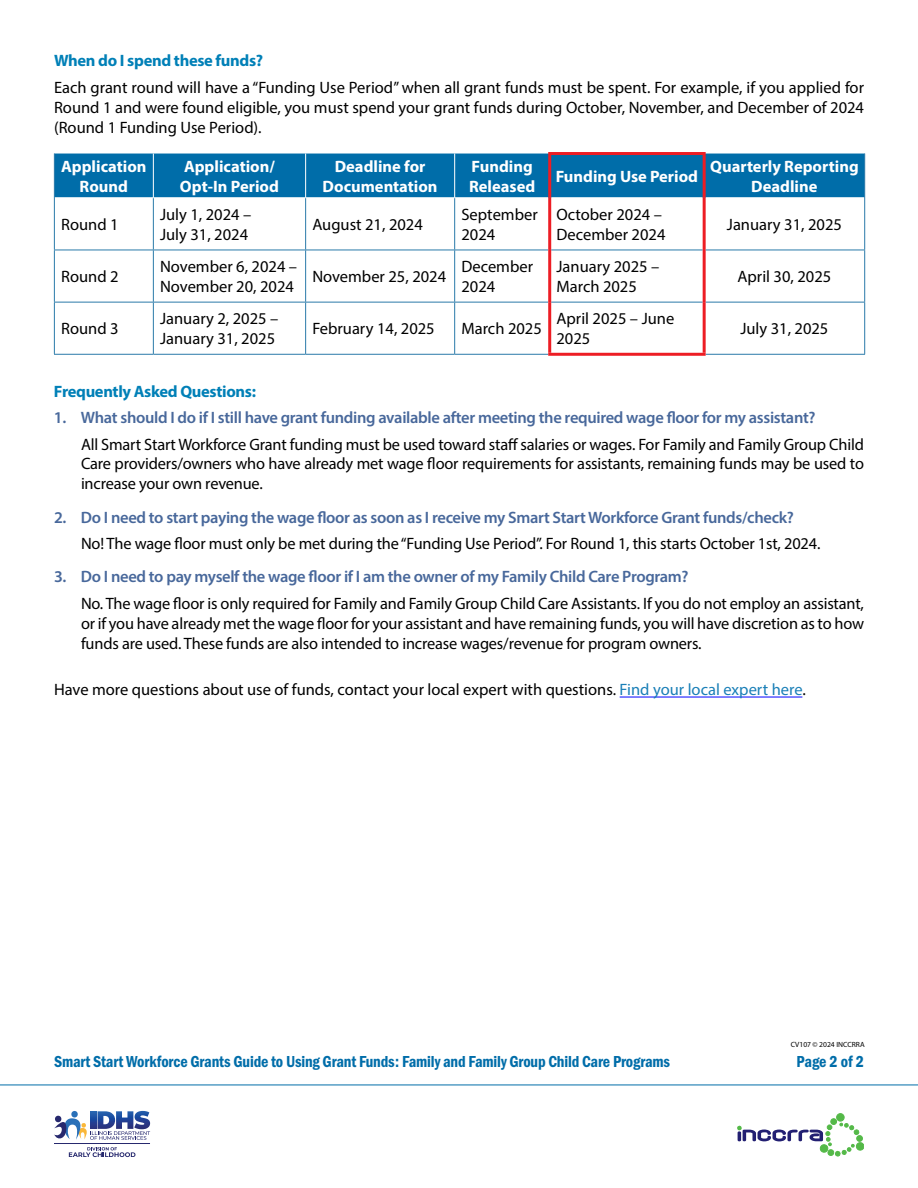
<style>
.page{position:relative;width:918px;height:1188px;background:#fff}
.page>*{position:absolute;margin:0;border:0;box-sizing:border-box;transform-origin:0 0}
.t1{font:16.5px/19.8px "Myriad Pro";color:#000}
.t2{font:600 16.5px "Myriad Pro";letter-spacing:-.02em;color:#48689b}
.t3{font:700 16.5px/19.8px "Myriad Pro";color:#fff;text-align:center}
.t4{font:16.5px "Franklin Gothic URW Con Dem";letter-spacing:-.01em;color:#006da9}
.t5{font:700 16.5px "Myriad Pro";letter-spacing:-.02em;color:#0080b7}
.t6{font:7.65px "Myriad Pro";color:#000}
.s1{color:#1a7fb7}
.s2{font-size:7.5px}
</style>
<div class="page">
<hr style="left:0;top:1085px;width:918px;height:1px;background:#006da9">
<div style="left:837px;top:1114px;width:7px;height:7px;background:#54b948;border-radius:50%"></div>
<div style="left:837px;top:1114px;width:7px;height:7px;border:1px solid #54b948;border-radius:50%"></div>
<svg style="left:737px;top:1119px;width:127px;height:37px"></svg>
<svg style="left:54px;top:1111px;width:96px;height:46px"></svg>
<hr style="left:54px;top:1143px;width:96px;height:1px;background:#27296e">
<hr style="left:620px;top:697px;width:182px;height:1px;background:#00f">
<div style="left:55px;top:154px;width:809px;height:43px;background:#006da9"></div>
<svg style="left:55px;top:198px;width:809px;height:156px"></svg>
<hr style="left:153px;top:154px;width:1px;height:43px;background:#fff">
<hr style="left:305px;top:154px;width:1px;height:43px;background:#fff">
<hr style="left:454px;top:154px;width:1px;height:43px;background:#fff">
<hr style="left:54px;top:198px;width:1px;height:52px;background:#2a7aa9">
<hr style="left:153px;top:198px;width:1px;height:52px;background:#2a7aa9">
<hr style="left:305px;top:198px;width:1px;height:52px;background:#2a7aa9">
<hr style="left:454px;top:198px;width:1px;height:52px;background:#2a7aa9">
<hr style="left:864px;top:198px;width:1px;height:52px;background:#2a7aa9">
<hr style="left:54px;top:250px;width:99px;height:1px;background:#2a7aa9">
<hr style="left:54px;top:250px;width:1px;height:52px;background:#2a7aa9">
<hr style="left:153px;top:250px;width:153px;height:1px;background:#2a7aa9">
<hr style="left:153px;top:250px;width:1px;height:52px;background:#2a7aa9">
<hr style="left:306px;top:250px;width:149px;height:1px;background:#2a7aa9">
<hr style="left:305px;top:250px;width:1px;height:52px;background:#2a7aa9">
<hr style="left:455px;top:250px;width:93px;height:1px;background:#2a7aa9">
<hr style="left:454px;top:250px;width:1px;height:52px;background:#2a7aa9">
<hr style="left:551px;top:250px;width:152px;height:1px;background:#2a7aa9">
<hr style="left:706px;top:250px;width:159px;height:1px;background:#2a7aa9">
<hr style="left:864px;top:250px;width:1px;height:52px;background:#2a7aa9">
<hr style="left:54px;top:302px;width:99px;height:1px;background:#2a7aa9">
<hr style="left:54px;top:302px;width:1px;height:52px;background:#2a7aa9">
<hr style="left:153px;top:302px;width:153px;height:1px;background:#2a7aa9">
<hr style="left:153px;top:302px;width:1px;height:52px;background:#2a7aa9">
<hr style="left:306px;top:302px;width:149px;height:1px;background:#2a7aa9">
<hr style="left:305px;top:302px;width:1px;height:52px;background:#2a7aa9">
<hr style="left:455px;top:302px;width:93px;height:1px;background:#2a7aa9">
<hr style="left:454px;top:302px;width:1px;height:52px;background:#2a7aa9">
<hr style="left:551px;top:302px;width:152px;height:1px;background:#2a7aa9">
<hr style="left:706px;top:302px;width:159px;height:1px;background:#2a7aa9">
<hr style="left:864px;top:302px;width:1px;height:52px;background:#2a7aa9">
<hr style="left:54px;top:354px;width:99px;height:1px;background:#2a7aa9">
<hr style="left:153px;top:354px;width:153px;height:1px;background:#2a7aa9">
<hr style="left:306px;top:354px;width:149px;height:1px;background:#2a7aa9">
<hr style="left:455px;top:354px;width:93px;height:1px;background:#2a7aa9">
<hr style="left:706px;top:354px;width:159px;height:1px;background:#2a7aa9">
<hr style="left:54px;top:154px;width:1px;height:44px;background:#2a7aa9">
<hr style="left:864px;top:154px;width:1px;height:44px;background:#2a7aa9">
<hr style="left:548px;top:152px;width:158px;height:3px;background:#ed1d24">
<hr style="left:548px;top:155px;width:3px;height:43px;background:#ed1d24">
<hr style="left:703px;top:155px;width:3px;height:43px;background:#ed1d24">
<hr style="left:548px;top:198px;width:3px;height:52px;background:#ed1d24">
<hr style="left:703px;top:198px;width:3px;height:52px;background:#ed1d24">
<hr style="left:548px;top:250px;width:3px;height:52px;background:#ed1d24">
<hr style="left:703px;top:250px;width:3px;height:52px;background:#ed1d24">
<hr style="left:548px;top:302px;width:3px;height:51px;background:#ed1d24">
<hr style="left:703px;top:302px;width:3px;height:51px;background:#ed1d24">
<hr style="left:548px;top:353px;width:158px;height:3px;background:#ed1d24">
<p class="t5" style="left:54px;top:50px;width:211px">When do I spend these funds?</p>
<p class="t1" style="left:54px;top:77px;width:812px;text-align:justify">Each grant round will have a “Funding Use Period” when all grant funds must be spent. For example, if you applied for Round 1 and were found eligible, you must spend your grant funds during October, November, and December of 2024 (Round 1 Funding Use Period).</p>
<p class="t3" style="left:61px;top:156px;width:87px">Application<br>Round</p>
<p class="t3" style="left:180px;top:156px;width:100px;text-align:left">Application/<br>Opt-In Period</p>
<p class="t3" style="left:323px;top:156px;width:116px">Deadline for<br>Documentation</p>
<p class="t3" style="left:469px;top:156px;width:68px;text-align:left">Funding<br>Released</p>
<p class="t3" style="left:556px;top:166px;width:144px">Funding Use Period</p>
<p class="t3" style="left:710px;top:156px;width:150px">Quarterly Reporting<br>Deadline</p>
<p class="t1" style="left:61px;top:214px;width:59px">Round 1</p>
<p class="t1" style="left:160px;top:204px;width:93px">July 1, 2024 –<br>July 31, 2024</p>
<p class="t1" style="left:312px;top:214px;width:112px">August 21, 2024</p>
<p class="t1" style="left:461px;top:204px;width:78px">September<br>2024</p>
<p class="t1" style="left:556px;top:204px;width:111px">October 2024 –<br>December 2024</p>
<p class="t1" style="left:727px;top:214px;width:117px">January 31, 2025</p>
<p class="t1" style="left:61px;top:267px;width:59px">Round 2</p>
<p class="t1" style="left:160px;top:257px;width:139px">November 6, 2024 –<br>November 20, 2024</p>
<p class="t1" style="left:312px;top:267px;width:135px">November 25, 2024</p>
<p class="t1" style="left:461px;top:257px;width:73px">December<br>2024</p>
<p class="t1" style="left:556px;top:257px;width:104px">January 2025 –<br>March 2025</p>
<p class="t1" style="left:738px;top:267px;width:95px">April 30, 2025</p>
<p class="t1" style="left:61px;top:319px;width:59px">Round 3</p>
<p class="t1" style="left:160px;top:309px;width:120px">January 2, 2025 –<br>January 31, 2025</p>
<p class="t1" style="left:312px;top:319px;width:124px">February 14, 2025</p>
<p class="t1" style="left:461px;top:319px;width:82px">March 2025</p>
<p class="t1" style="left:556px;top:309px;width:119px">April 2025 – June<br>2025</p>
<p class="t1" style="left:740px;top:319px;width:90px">July 31, 2025</p>
<p class="t5" style="left:54px;top:380px;width:204px">Frequently Asked Questions:</p>
<p class="t2" style="left:54px;top:407px;width:763px">1. What should I do if I still have grant funding available after meeting the required wage floor for my assistant?</p>
<p class="t1" style="left:81px;top:434px;width:785px;text-align:justify">All Smart Start Workforce Grant funding must be used toward staff salaries or wages. For Family and Family Group Child Care providers/owners who have already met wage floor requirements for assistants, remaining funds may be used to increase your own revenue.</p>
<p class="t2" style="left:54px;top:507px;width:741px">2. Do I need to start paying the wage floor as soon as I receive my Smart Start Workforce Grant funds/check?</p>
<p class="t1" style="left:81px;top:533px;width:741px">No! The wage floor must only be met during the “Funding Use Period”. For Round 1, this starts October 1st, 2024.</p>
<p class="t2" style="left:54px;top:566px;width:636px">3. Do I need to pay myself the wage floor if I am the owner of my Family Child Care Program?</p>
<p class="t1" style="left:81px;top:593px;width:785px;text-align:justify">No. The wage floor is only required for Family and Family Group Child Care Assistants. If you do not employ an assistant, or if you have already met the wage floor for your assistant and have remaining funds, you will have discretion as to how funds are used. These funds are also intended to increase wages/revenue for program owners.</p>
<p class="t1" style="left:54px;top:680px;width:753px">Have more questions about use of funds, contact your local expert with questions. <span class="s1">Find your local expert here</span>.</p>
<p class="t6" style="left:791px;top:1039px;width:75px">CV107 © 2024 <span class="s2">INCCRRA</span></p>
<p class="t4" style="left:54px;top:1051px;width:618px">Smart Start Workforce Grants Guide to Using Grant Funds: Family and Family Group Child Care Programs</p>
<p class="t4" style="left:796px;top:1051px;width:69px">Page 2 of 2</p>
</div>
